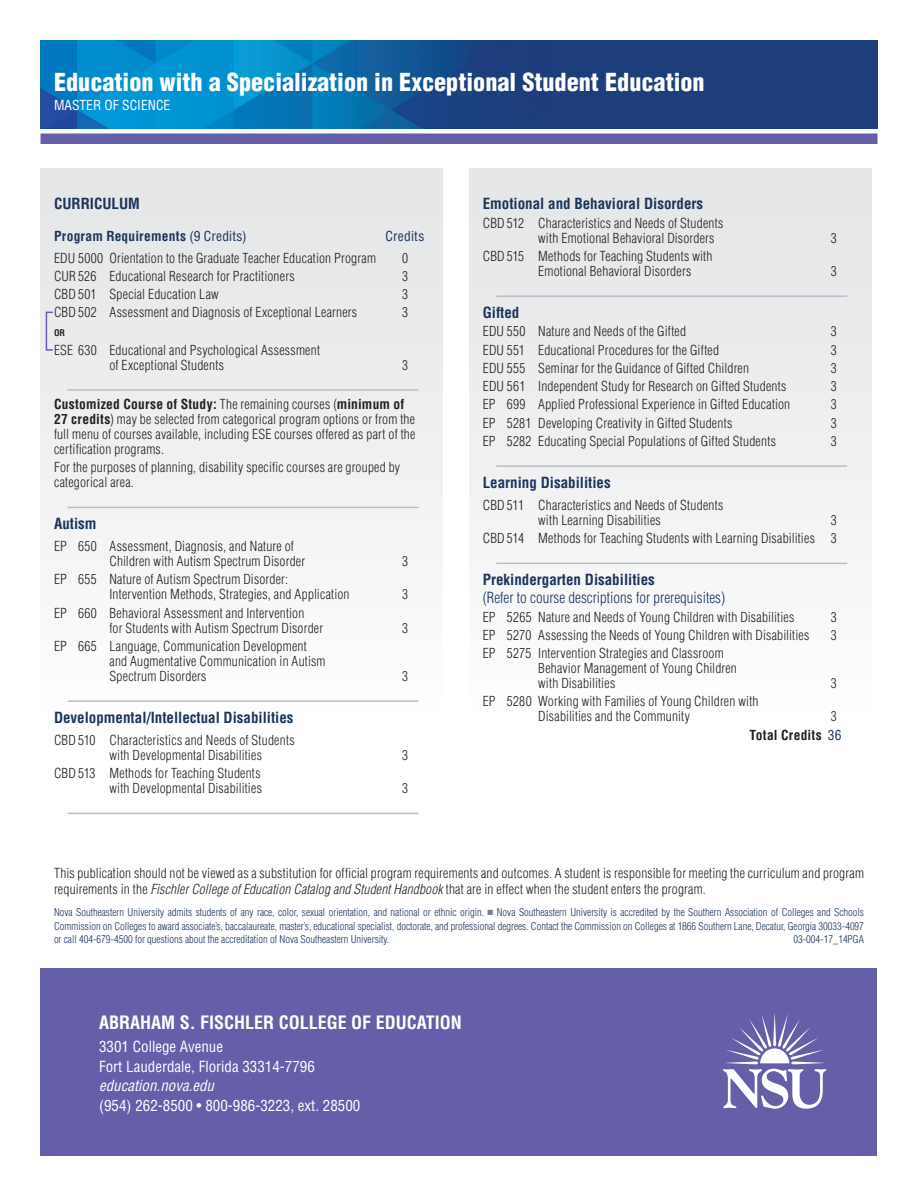
<style>
.page{position:relative;width:918px;height:1188px;background:#fff}
.page>*{position:absolute;margin:0;border:0;box-sizing:border-box;transform-origin:0 0}
.t1{font:900 condensed 24.15px "Helvetica LT Std";color:#fff}
.t2{font:700 condensed 18px "Helvetica LT Std";color:#fff}
.t3{font:condensed 15px/19.5px "Helvetica LT Std";color:#fff}
.Bold_Course_Header{font:700 condensed 15px "Helvetica LT Std";color:#1b355a}
.Courses{font:300 condensed 15px/18px "Helvetica LT Std";color:#1b355a}
.Courses-2{font:700 condensed 15px "Helvetica LT Std";color:#1b355a}
.t4{font:italic condensed 15px "Helvetica LT Std";color:#fff}
.Courses-3{font:300 condensed 13.5px/15px "Helvetica LT Std";letter-spacing:.015em;color:#231f20}
.Small_Text{font:300 condensed 13.5px/16.2px "Helvetica LT Std";letter-spacing:.015em;color:#231f20}
.Courses_titles{font:700 condensed 13.5px "Helvetica LT Std";letter-spacing:.015em;color:#1b355a}
.t5{font:condensed 13.5px "Helvetica LT Std";color:#fff}
.Courses-4{font:700 condensed 13.5px "Helvetica LT Std";letter-spacing:.02em;color:#231f20}
.Courses_titles-2{font:condensed 13.5px "Helvetica LT Std";letter-spacing:.02em;color:#1b355a}
.Legal_Statement{font:300 condensed 10.5px/13.5px "Helvetica LT Std";color:#1b355a;text-align:justify}
.Courses-5{font:700 condensed 9px "Helvetica LT Std";color:#231f20}
.s1{font-weight:400}
.s2{font-weight:700}
.s3{font-weight:400;color:#1b355a}
.s4{font-style:italic}
.s5{color:#7c7d96}
</style>
<div class="page">
<img style="left:40px;top:40px;width:838px;height:88px">
<div style="left:40px;top:134px;width:838px;height:10px;background:#655ea9"></div>
<div style="left:40px;top:969px;width:838px;height:187px;background:#655ea9"></div>
<svg style="left:723px;top:1013px;width:103px;height:96px"></svg>
<div style="left:40px;top:168px;width:403px;height:544px;background:linear-gradient(to right,#f0f0f2,#f0f0f2)"></div>
<div style="left:469px;top:168px;width:403px;height:544px;background:linear-gradient(to right,#f0f0f2,#f0f0f2)"></div>
<hr style="left:68px;top:389px;width:350px;height:2px;background:#bcbdc0">
<hr style="left:68px;top:507px;width:350px;height:1px;background:#bcbdc0">
<hr style="left:68px;top:700px;width:350px;height:2px;background:#bcbdc0">
<hr style="left:68px;top:813px;width:350px;height:1px;background:#bcbdc0">
<hr style="left:496px;top:295px;width:351px;height:2px;background:#bcbdc0">
<hr style="left:496px;top:465px;width:351px;height:2px;background:#bcbdc0">
<hr style="left:496px;top:563px;width:351px;height:1px;background:#bcbdc0">
<div style="left:46px;top:312px;width:8px;height:39px;border:2px solid #655ea9"></div>
<p class="t1" style="left:54px;top:67px;width:652px">Education with a Specialization in Exceptional Student Education</p>
<p class="t5" style="left:54px;top:97px;width:118px">MASTER OF SCIENCE</p>
<p class="Bold_Course_Header" style="left:54px;top:195px;width:87px">CURRICULUM</p>
<p class="Courses_titles" style="left:54px;top:228px;width:194px">Program Requirements <span class="s1">(9 Credits)</span></p>
<p class="Courses_titles-2" style="left:386px;top:228px;width:40px">Credits</p>
<p class="Courses-3" style="left:54px;top:250px;width:324px">EDU 5000 Orientation to the Graduate Teacher Education Program</p>
<p class="Courses-3" style="left:402px;top:250px;width:7px">0</p>
<p class="Courses-3" style="left:54px;top:269px;width:242px">CUR 526 Educational Research for Practitioners</p>
<p class="Courses-3" style="left:402px;top:269px;width:7px">3</p>
<p class="Courses-3" style="left:54px;top:287px;width:166px">CBD 501 Special Education Law</p>
<p class="Courses-3" style="left:402px;top:287px;width:7px">3</p>
<p class="Courses-3" style="left:54px;top:305px;width:305px">CBD 502 Assessment and Diagnosis of Exceptional Learners</p>
<p class="Courses-3" style="left:402px;top:305px;width:7px">3</p>
<p class="Courses-5" style="left:54px;top:328px;width:12px">OR</p>
<p class="Courses-3" style="left:110px;top:342px;width:212px;text-indent:-56px">ESE 630 Educational and Psychological Assessment of Exceptional Students</p>
<p class="Courses-3" style="left:402px;top:357px;width:7px">3</p>
<p class="Courses-3" style="left:54px;top:396px;width:363px"><span class="s2">Customized Course of Study:</span> The remaining courses (<span class="s2">minimum of 27 credits</span>) may be selected from categorical program options or from the full menu of courses available, including ESE courses offered as part of the certification programs.</p>
<p class="Courses-3" style="left:54px;top:460px;width:348px">For the purposes of planning, disability specific courses are grouped by categorical area.</p>
<p class="Bold_Course_Header" style="left:54px;top:515px;width:44px">Autism</p>
<p class="Courses-3" style="left:110px;top:539px;width:197px;text-indent:-56px">EP 650 Assessment, Diagnosis, and Nature of<br>Children with Autism Spectrum Disorder</p>
<p class="Courses-3" style="left:402px;top:554px;width:7px">3</p>
<p class="Courses-3" style="left:110px;top:572px;width:242px;text-indent:-56px">EP 655 Nature of Autism Spectrum Disorder:<br>Intervention Methods, Strategies, and Application</p>
<p class="Courses-3" style="left:110px;top:605px;width:215px;text-indent:-56px">EP 660 Behavioral Assessment and Intervention<br>for Students with Autism Spectrum Disorder</p>
<p class="Courses-3" style="left:110px;top:638px;width:218px;text-indent:-56px">EP 665 Language, Communication Development and Augmentative Communication in Autism<br>Spectrum Disorders</p>
<p class="Bold_Course_Header" style="left:54px;top:708px;width:241px">Developmental/Intellectual Disabilities</p>
<p class="Courses-3" style="left:110px;top:732px;width:187px;text-indent:-56px">CBD 510 Characteristics and Needs of Students with Developmental Disabilities</p>
<p class="Courses-3" style="left:54px;top:766px;width:209px;text-align:right">CBD 513 Methods for Teaching Students with Developmental Disabilities</p>
<p class="Courses-3" style="left:402px;top:587px;width:7px">3</p>
<p class="Courses-3" style="left:402px;top:620px;width:7px">3</p>
<p class="Courses-3" style="left:402px;top:668px;width:7px">3</p>
<p class="Courses-3" style="left:402px;top:747px;width:7px">3</p>
<p class="Courses-3" style="left:402px;top:781px;width:7px">3</p>
<p class="Courses-2" style="left:483px;top:195px;width:222px">Emotional and Behavioral Disorders</p>
<p class="Courses-3" style="left:538px;top:215px;width:187px;text-indent:-56px">CBD 512 Characteristics and Needs of Students with Emotional Behavioral Disorders</p>
<p class="Courses-3" style="left:538px;top:249px;width:176px;text-indent:-56px">CBD 515 Methods for Teaching Students with<br>Emotional Behavioral Disorders</p>
<p class="Courses-3" style="left:831px;top:230px;width:7px">3</p>
<p class="Courses-3" style="left:831px;top:264px;width:7px">3</p>
<p class="Courses-2" style="left:483px;top:303px;width:38px">Gifted</p>
<p class="Courses-3" style="left:483px;top:324px;width:205px">EDU 550 Nature and Needs of the Gifted</p>
<p class="Courses-3" style="left:831px;top:324px;width:7px">3</p>
<p class="Courses-3" style="left:483px;top:342px;width:238px">EDU 551 Educational Procedures for the Gifted</p>
<p class="Courses-3" style="left:831px;top:342px;width:7px">3</p>
<p class="Courses-3" style="left:483px;top:360px;width:268px">EDU 555 Seminar for the Guidance of Gifted Children</p>
<p class="Courses-3" style="left:831px;top:360px;width:7px">3</p>
<p class="Courses-3" style="left:483px;top:379px;width:305px">EDU 561 Independent Study for Research on Gifted Students</p>
<p class="Courses-3" style="left:831px;top:379px;width:7px">3</p>
<p class="Courses-3" style="left:483px;top:397px;width:309px">EP 699 Applied Professional Experience in Gifted Education</p>
<p class="Courses-3" style="left:831px;top:397px;width:7px">3</p>
<p class="Courses-3" style="left:483px;top:415px;width:251px">EP 5281 Developing Creativity in Gifted Students</p>
<p class="Courses-3" style="left:831px;top:415px;width:7px">3</p>
<p class="Courses-3" style="left:483px;top:433px;width:295px">EP 5282 Educating Special Populations of Gifted Students</p>
<p class="Courses-3" style="left:831px;top:433px;width:7px">3</p>
<p class="Bold_Course_Header" style="left:483px;top:473px;width:129px">Learning Disabilities</p>
<p class="Courses-3" style="left:483px;top:497px;width:242px;text-align:center">CBD 511 Characteristics and Needs of Students with Learning Disabilities</p>
<p class="Courses-3" style="left:831px;top:512px;width:7px">3</p>
<p class="Courses-3" style="left:483px;top:531px;width:355px">CBD 514 Methods for Teaching Students with Learning Disabilities 3</p>
<p class="Courses" style="left:483px;top:571px;width:244px"><span class="s2">Prekindergarten Disabilities<br></span>(Refer to course descriptions for prerequisites)</p>
<p class="Courses-3" style="left:483px;top:609px;width:313px">EP 5265 Nature and Needs of Young Children with Disabilities</p>
<p class="Courses-3" style="left:831px;top:609px;width:7px">3</p>
<p class="Courses-3" style="left:483px;top:627px;width:328px">EP 5270 Assessing the Needs of Young Children with Disabilities</p>
<p class="Courses-3" style="left:831px;top:627px;width:7px">3</p>
<p class="Courses-3" style="left:538px;top:646px;width:200px;text-indent:-56px">EP 5275 Intervention Strategies and Classroom<br>Behavior Management of Young Children with Disabilities</p>
<p class="Courses-3" style="left:831px;top:676px;width:7px">3</p>
<p class="Courses-3" style="left:538px;top:694px;width:222px;text-indent:-56px">EP 5280 Working with Families of Young Children with<br>Disabilities and the Community</p>
<p class="Courses-3" style="left:831px;top:709px;width:7px">3</p>
<p class="Courses-4" style="left:750px;top:726px;width:93px">Total Credits <span class="s3">36</span></p>
<p class="Small_Text" style="left:54px;top:865px;width:812px">This publication should not be viewed as a substitution for official program requirements and outcomes. A student is responsible for meeting the curriculum and program requirements in the <span class="s4">Fischler College of Education Catalog and Student Handbook</span> that are in effect when the student enters the program.</p>
<p class="Legal_Statement" style="left:54px;top:906px;width:811px">Nova Southeastern University admits students of any race, color, sexual orientation, and national or ethnic origin. <span class="s5">■</span> Nova Southeastern University is accredited by the Southern Association of Colleges and Schools Commission on Colleges to award associate’s, baccalaureate, master’s, educational specialist, doctorate, and professional degrees. Contact the Commission on Colleges at 1866 Southern Lane, Decatur, Georgia 30033-4097 or call 404-679-4500 for questions about the accreditation of Nova Southeastern University.</p>
<p class="Legal_Statement" style="left:793px;top:933px;width:72px">03-004-17_14PGA</p>
<h2 class="t2" style="left:99px;top:1011px;width:364px">ABRAHAM S. FISCHLER COLLEGE OF EDUCATION</h2>
<p class="t3" style="left:99px;top:1037px;width:217px">3301 College Avenue<br>Fort Lauderdale, Florida 33314-7796</p>
<p class="t4" style="left:99px;top:1076px;width:116px">education.nova.edu</p>
<p class="t3" style="left:99px;top:1095px;width:263px">(954) 262-8500 • 800-986-3223, ext. 28500</p>
</div>
